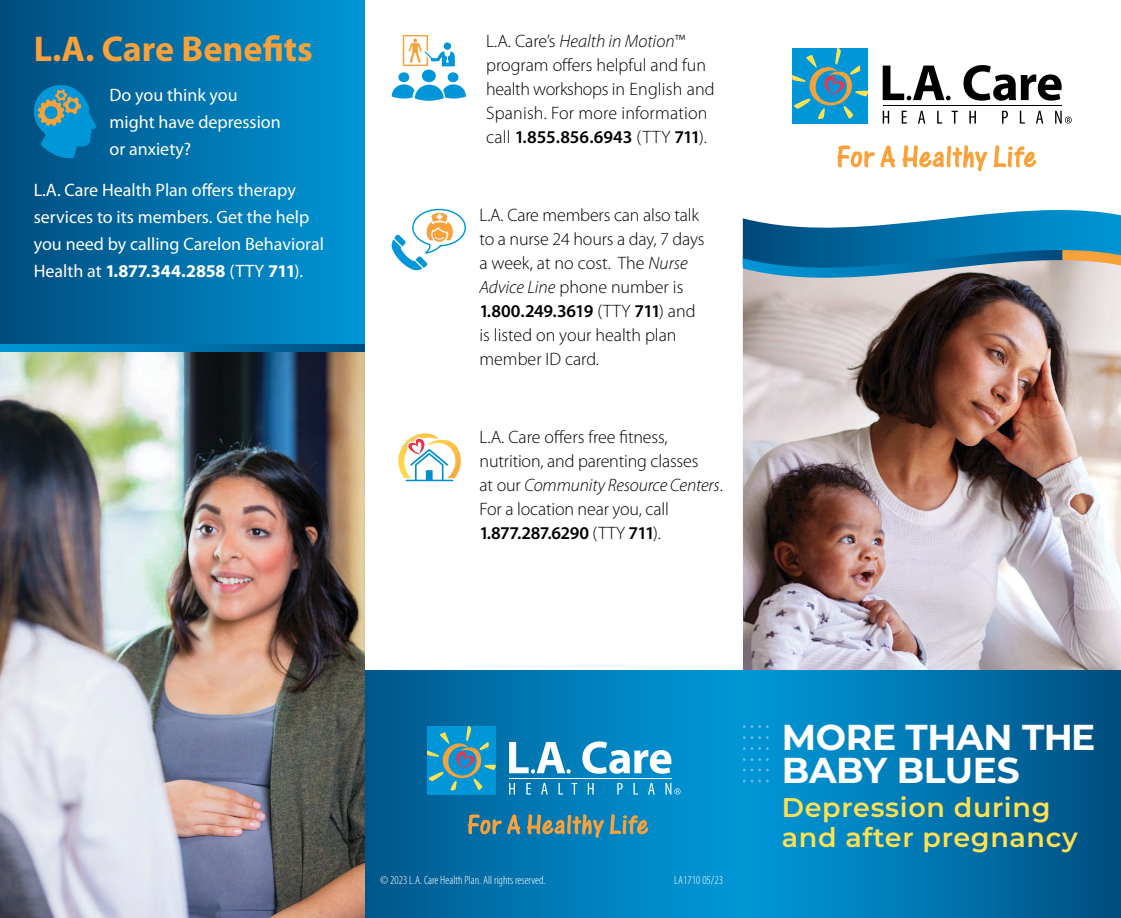
<style>
.page{position:relative;width:1121px;height:918px;background:#fff}
.page>*{position:absolute;margin:0;border:0;box-sizing:border-box;transform-origin:0 0}
.t1{font:700 36px/33px "Montserrat";letter-spacing:-.01em;color:#fff}
.t2{font:700 36px "Myriad Pro";color:#f9a13a}
.t3{font:600 27px/30px "Montserrat";letter-spacing:.025em;color:#ffe152}
.t4{font:300 18px/24px "Myriad Pro";letter-spacing:-.005em;color:#000}
.t5{font:18px/27px "Myriad Pro";color:#fff}
.t6{font:300 condensed 12px "Myriad Pro";color:#fff}
.s1{font-weight:700}
.s2{font-style:italic}
.s3{font-weight:600}
</style>
<div class="page">
<img style="left:742px;top:284px;width:378px;height:386px">
<div style="left:742px;top:670px;width:378px;height:248px;background:linear-gradient(to right,#009bdc,#004f82)"></div>
<svg style="left:882px;top:66px;width:68px;height:34px"></svg>
<svg style="left:963px;top:65px;width:98px;height:36px"></svg>
<hr style="left:882px;top:105px;width:179px;height:1px;background:#000">
<svg style="left:882px;top:111px;width:7px;height:13px"></svg>
<svg style="left:901px;top:111px;width:5px;height:13px"></svg>
<svg style="left:918px;top:111px;width:7px;height:13px"></svg>
<svg style="left:937px;top:111px;width:5px;height:13px"></svg>
<svg style="left:951px;top:111px;width:6px;height:13px"></svg>
<svg style="left:969px;top:111px;width:7px;height:13px"></svg>
<svg style="left:1002px;top:111px;width:6px;height:13px"></svg>
<svg style="left:1019px;top:111px;width:5px;height:13px"></svg>
<svg style="left:1036px;top:111px;width:7px;height:13px"></svg>
<div style="left:792px;top:48px;width:76px;height:76px;background:#0096d7"></div>
<svg style="left:792px;top:48px;width:76px;height:72px"></svg>
<svg style="left:1055px;top:111px;width:16px;height:13px"></svg>
<svg style="left:837px;top:145px;width:37px;height:22px"></svg>
<svg style="left:880px;top:145px;width:15px;height:22px"></svg>
<svg style="left:902px;top:145px;width:85px;height:26px"></svg>
<svg style="left:993px;top:145px;width:43px;height:22px"></svg>
<svg style="left:742px;top:736px;width:26px;height:3px"></svg>
<svg style="left:742px;top:747px;width:26px;height:3px"></svg>
<svg style="left:742px;top:758px;width:26px;height:3px"></svg>
<svg style="left:742px;top:725px;width:26px;height:3px"></svg>
<svg style="left:742px;top:780px;width:26px;height:2px"></svg>
<svg style="left:742px;top:769px;width:26px;height:3px"></svg>
<svg style="left:364px;top:670px;width:378px;height:248px;background:#0078b3"></svg>
<div style="left:0;top:0;width:364px;height:432px;background:linear-gradient(to right,#004c7e,#0097d7)"></div>
<img style="left:0;top:352px;width:364px;height:566px">
<svg style="left:0;top:344px;width:364px;height:8px;background:#0072ac"></svg>
<svg style="left:403px;top:35px;width:52px;height:31px"></svg>
<div style="left:422px;top:70px;width:14px;height:12px;background:#0096d7;border-radius:50%"></div>
<div style="left:447px;top:72px;width:11px;height:10px;background:#0096d7;border-radius:50%"></div>
<div style="left:398px;top:72px;width:11px;height:10px;background:#0096d7;border-radius:50%"></div>
<svg style="left:392px;top:84px;width:74px;height:17px"></svg>
<svg style="left:391px;top:209px;width:75px;height:62px"></svg>
<svg style="left:398px;top:433px;width:63px;height:48px"></svg>
<svg style="left:31px;top:85px;width:65px;height:73px;background:#1f83ab"></svg>
<svg style="left:742px;top:210px;width:378px;height:74px;background:#4d93b6"></svg>
<svg style="left:509px;top:742px;width:61px;height:32px"></svg>
<svg style="left:582px;top:741px;width:89px;height:33px"></svg>
<hr style="left:509px;top:778px;width:162px;height:1px;background:#fff">
<svg style="left:509px;top:783px;width:6px;height:12px"></svg>
<svg style="left:526px;top:783px;width:5px;height:12px"></svg>
<svg style="left:541px;top:783px;width:7px;height:12px"></svg>
<svg style="left:558px;top:783px;width:5px;height:12px"></svg>
<svg style="left:571px;top:783px;width:6px;height:12px"></svg>
<svg style="left:587px;top:783px;width:6px;height:12px"></svg>
<svg style="left:617px;top:783px;width:5px;height:12px"></svg>
<svg style="left:633px;top:783px;width:5px;height:12px"></svg>
<svg style="left:648px;top:783px;width:6px;height:12px"></svg>
<div style="left:427px;top:726px;width:69px;height:69px;background:#0096d7"></div>
<svg style="left:427px;top:726px;width:69px;height:65px"></svg>
<svg style="left:665px;top:783px;width:15px;height:12px"></svg>
<svg style="left:468px;top:814px;width:52px;height:20px"></svg>
<svg style="left:527px;top:814px;width:121px;height:24px;background:#588b8e"></svg>
<h2 class="t2" style="left:34px;top:25px;width:280px">L.A. Care Benefits</h2>
<p class="t5" style="left:109px;top:81px;width:173px">Do you think you might have depression or anxiety?</p>
<p class="t5" style="left:34px;top:176px;width:292px">L.A. Care Health Plan offers therapy services to its members. Get the help you need by calling Carelon Behavioral Health at <span class="s1">1.877.344.2858</span> (TTY <span class="s1">711</span>).</p>
<p class="t4" style="left:486px;top:30px;width:230px">L.A. Care’s <span class="s2">Health in Motion</span>™ program offers helpful and fun health workshops in English and<br>Spanish. For more information call <span class="s3">1.855.856.6943</span> (TTY <span class="s3">711</span>).</p>
<p class="t4" style="left:479px;top:204px;width:227px">L.A. Care members can also talk to a nurse 24 hours a day, 7 days a week, at no cost. The <span class="s2">Nurse<br>Advice Line</span> phone number is<br><span class="s3">1.800.249.3619</span> (TTY <span class="s3">711</span>) and is listed on your health plan member ID card.</p>
<p class="t4" style="left:479px;top:426px;width:245px">L.A. Care offers free fitness, nutrition, and parenting classes<br>at our <span class="s2">Community Resource Centers</span>.<br>For a location near you, call<br><span class="s3">1.877.287.6290</span> (TTY <span class="s3">711</span>).</p>
<p class="t6" style="left:380px;top:874px;width:167px">© 2023 L.A. Care Health Plan. All rights reserved.</p>
<p class="t6" style="left:674px;top:874px;width:50px">LA1710 05/23</p>
<h1 class="t1" style="left:781px;top:719px;width:315px">MORE THAN THE<br>BABY BLUES</h1>
<h1 class="t3" style="left:781px;top:791px;width:297px">Depression during and after pregnancy</h1>
</div>
